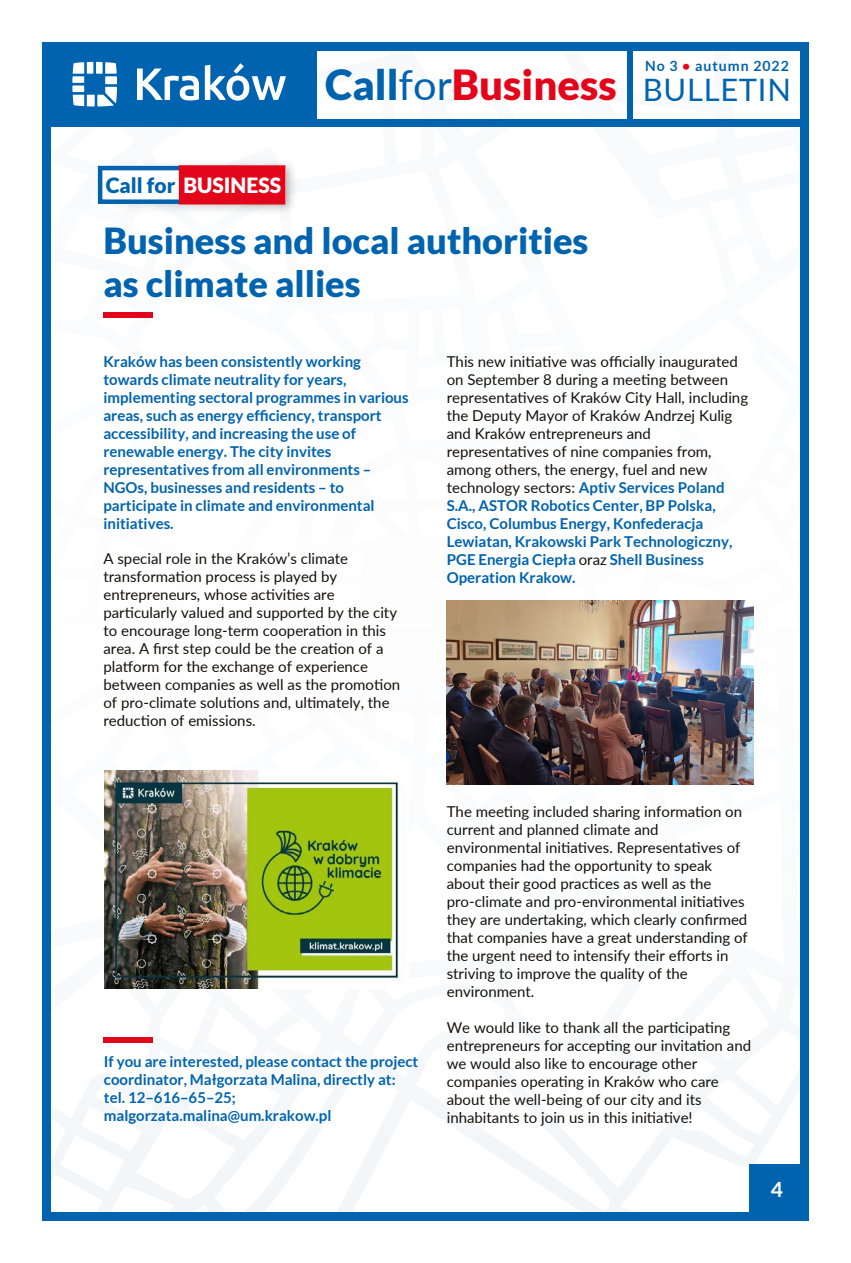
<style>
.page{position:relative;width:851px;height:1263px;background:#fff}
.page>*{position:absolute;margin:0;border:0;box-sizing:border-box;transform-origin:0 0}
.t1{font:900 41.55px "Lato";color:#e3051a}
.t2{font:900 36px/43.2px "Lato";color:#0063af}
.t3{font:900 21px "Lato";color:#fff}
.t4{font:700 21px "Lato";color:#fff}
.t5{font:15px/18px "Lato";color:#13110c}
.t6{font:700 15px/18px "Lato";color:#0063af}
.t7{font:700 14.1px "Lato";letter-spacing:.07em;color:#0063af}
.s1{color:#e3051a}
.s2{color:#0063af}
.s3{font-weight:400;color:#0063af}
.s4{font-weight:400;font-size:30.9px;color:#0063af}
.s5{font-weight:700;color:#0063af}
</style>
<div class="page">
<div style="left:0;top:0;width:850px;height:1263px;background:linear-gradient(to right,#fff,#fdfefe)"></div>
<div style="left:42px;top:45px;width:758px;height:1167px;background:#fff"></div>
<div style="left:42px;top:42px;width:274px;height:84px;background:#0063af"></div>
<svg style="left:72px;top:62px;width:45px;height:45px"></svg>
<svg style="left:137px;top:63px;width:149px;height:38px"></svg>
<div style="left:42px;top:42px;width:766px;height:9px;background:#0063af"></div>
<div style="left:42px;top:42px;width:9px;height:1179px;background:#0063af"></div>
<div style="left:800px;top:42px;width:8px;height:1175px;background:#0063af"></div>
<div style="left:42px;top:1212px;width:766px;height:9px;background:#0063af"></div>
<div style="left:749px;top:1164px;width:57px;height:54px;background:#0063af"></div>
<div style="left:627px;top:43px;width:5px;height:81px;background:#0063af"></div>
<div style="left:42px;top:119px;width:764px;height:7px;background:#0063af"></div>
<img style="left:97px;top:159px;width:200px;height:54px">
<div style="left:100px;top:168px;width:136px;height:34px;background:#fff"></div>
<div style="left:98px;top:166px;width:140px;height:38px;border:4px solid #0063af"></div>
<div style="left:182px;top:168px;width:100px;height:34px;background:#e3051a"></div>
<div style="left:179px;top:165px;width:106px;height:39px;border:6px solid #e3051a"></div>
<div style="left:103px;top:312px;width:50px;height:5px;background:#e3051a"></div>
<div style="left:103px;top:1037px;width:50px;height:5px;background:#e3051a"></div>
<img style="left:447px;top:600px;width:306px;height:184px">
<img style="left:104px;top:770px;width:295px;height:218px">
<p class="t7" style="left:645px;top:58px;width:145px">No 3 <span class="s1">•</span> autumn 2022</p>
<h1 class="t1" style="left:325px;top:61px;width:467px"><span class="s2">Call</span><span class="s3">for</span>Business <span class="s4">BULLETIN</span></h1>
<h3 class="t3" style="left:106px;top:173px;width:177px"><span class="s2">Call for</span> BUSINESS</h3>
<h2 class="t2" style="left:103px;top:218px;width:486px">Business and local authorities as climate allies</h2>
<p class="t6" style="left:103px;top:353px;width:307px">Kraków has been consistently working towards climate neutrality for years, implementing sectoral programmes in various areas, such as energy efficiency, transport accessibility, and increasing the use of renewable energy. The city invites representatives from all environments – NGOs, businesses and residents – to participate in climate and environmental initiatives.</p>
<p class="t5" style="left:446px;top:352px;width:303px">This new initiative was officially inaugurated on September 8 during a meeting between representatives of Kraków City Hall, including the Deputy Mayor of Kraków Andrzej Kulig and Kraków entrepreneurs and representatives of nine companies from, among others, the energy, fuel and new technology sectors: <span class="s5">Aptiv Services Poland S.A., ASTOR Robotics Center, BP Polska, Cisco, Columbus Energy, Konfederacja Lewiatan, Krakowski Park Technologiczny, PGE Energia Ciepła</span> oraz <span class="s5">Shell Business Operation Krakow.</span></p>
<p class="t5" style="left:103px;top:549px;width:298px">A special role in the Kraków’s climate transformation process is played by entrepreneurs, whose activities are particularly valued and supported by the city to encourage long-term cooperation in this area. A first step could be the creation of a platform for the exchange of experience between companies as well as the promotion of pro-climate solutions and, ultimately, the reduction of emissions.</p>
<p class="t6" style="left:104px;top:1052px;width:316px">If you are interested, please contact the project coordinator, Małgorzata Malina, directly at: tel. 12–616–65–25; malgorzata.malina@um.krakow.pl</p>
<p class="t5" style="left:446px;top:802px;width:302px">The meeting included sharing information on current and planned climate and environmental initiatives. Representatives of companies had the opportunity to speak about their good practices as well as the pro-climate and pro-environmental initiatives they are undertaking, which clearly confirmed that companies have a great understanding of the urgent need to intensify their efforts in striving to improve the quality of the environment.</p>
<p class="t5" style="left:446px;top:1018px;width:306px">We would like to thank all the participating entrepreneurs for accepting our invitation and we would also like to encourage other companies operating in Kraków who care about the well-being of our city and its inhabitants to join us in this initiative!</p>
<h3 class="t4" style="left:770px;top:1177px;width:14px">4</h3>
</div>
